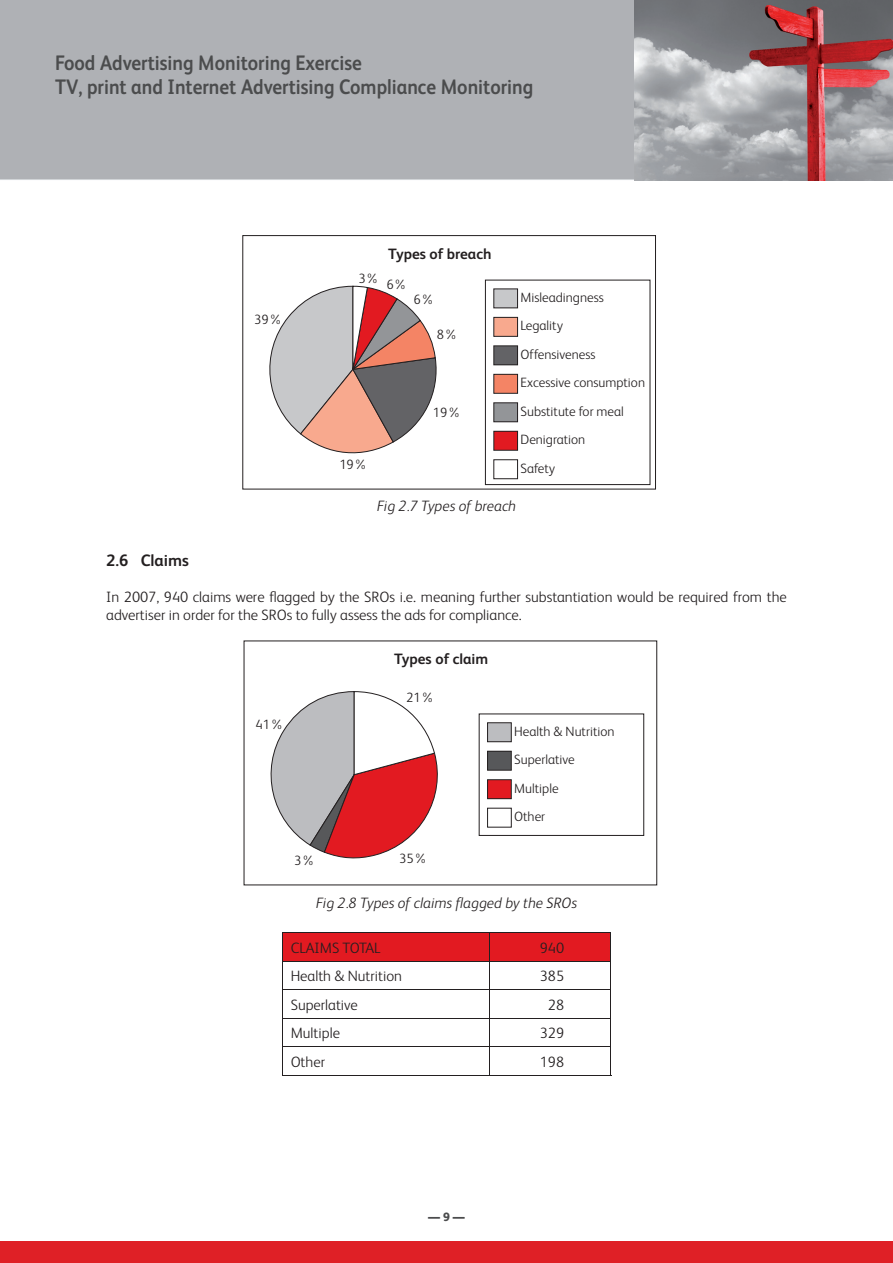
<style>
.page{position:relative;width:893px;height:1263px;background:#fff}
.page>*{position:absolute;margin:0;border:0;box-sizing:border-box;transform-origin:0 0}
.t1{font:700 21px/24px "FS Albert";color:#4b4c4d;scale:.9 1}
.t2{font:700 16.5px "FS Albert";color:#231f20}
.t3{font:300 15px/18px "FS Albert";color:#231f20}
.t4{font:italic 300 15px "FS Albert";color:#231f20}
.t5{font:700 15px "FS Albert";color:#231f20}
.t6{font:300 13.5px/28.5px "FS Albert";color:#231f20}
.t7{font:800 12px "FS Albert";color:#4b4c4d}
</style>
<div class="page">
<div style="left:0;top:0;width:634px;height:180px;background:#afb1b5"></div>
<div style="left:0;top:1241px;width:892px;height:22px;background:#df2026"></div>
<img style="left:634px;top:0;width:258px;height:180px">
<hr style="left:282px;top:932px;width:207px;height:1px;background:#231f20">
<hr style="left:489px;top:932px;width:122px;height:1px;background:#231f20">
<svg style="left:282px;top:933px;width:329px;height:142px"></svg>
<hr style="left:282px;top:1075px;width:329px;height:1px;background:#231f20">
<svg style="left:269px;top:286px;width:83px;height:168px"></svg>
<svg style="left:352px;top:279px;width:298px;height:206px"></svg>
<div style="left:242px;top:235px;width:414px;height:254px;border:1px solid #231f20"></div>
<svg style="left:270px;top:691px;width:374px;height:168px"></svg>
<h1 class="t1" style="left:55px;top:53px;width:533px">Food Advertising Monitoring Exercise<br>TV, print and Internet Advertising Compliance Monitoring</h1>
<p class="t5" style="left:388px;top:245px;width:105px">Types of breach</p>
<p class="t6" style="left:254px;top:306px;width:30px">39%</p>
<p class="t6" style="left:358px;top:269px;width:50px">3% 6%</p>
<p class="t6" style="left:413px;top:286px;width:22px">6%</p>
<p class="t6" style="left:437px;top:322px;width:22px">8%</p>
<p class="t6" style="left:339px;top:451px;width:30px">19%</p>
<p class="t6" style="left:433px;top:399px;width:30px">19%</p>
<p class="t6" style="left:520px;top:284px;width:126px">Misleadingness<br>Legality<br>Offensiveness<br>Excessive consumption<br>Substitute for meal<br>Denigration<br>Safety</p>
<p class="t4" style="left:377px;top:500px;width:141px">Fig 2.7 Types of breach</p>
<p class="t2" style="left:106px;top:554px;width:84px">2.6 Claims</p>
<p class="t3" style="left:106px;top:589px;width:682px">In 2007, 940 claims were flagged by the SROs i.e. meaning further substantiation would be required from the advertiser in order for the SROs to fully assess the ads for compliance.</p>
<p class="t5" style="left:394px;top:650px;width:96px">Types of claim</p>
<p class="t6" style="left:255px;top:711px;width:30px">41%</p>
<p class="t6" style="left:406px;top:685px;width:30px">21%</p>
<p class="t6" style="left:514px;top:718px;width:102px">Health &amp; Nutrition<br>Superlative<br>Multiple<br>Other</p>
<p class="t6" style="left:294px;top:848px;width:22px">3%</p>
<p class="t6" style="left:399px;top:846px;width:30px">35%</p>
<p class="t4" style="left:316px;top:897px;width:262px">Fig 2.8 Types of claims flagged by the SROs</p>
<p class="t3" style="left:291px;top:940px;width:91px">CLAIMS TOTAL</p>
<p class="t3" style="left:539px;top:940px;width:26px">940</p>
<p class="t3" style="left:291px;top:968px;width:113px">Health &amp; Nutrition</p>
<p class="t3" style="left:539px;top:968px;width:26px">385</p>
<p class="t3" style="left:291px;top:997px;width:69px">Superlative</p>
<p class="t3" style="left:548px;top:997px;width:18px">28</p>
<p class="t3" style="left:291px;top:1026px;width:51px">Multiple</p>
<p class="t3" style="left:539px;top:1026px;width:26px">329</p>
<p class="t3" style="left:291px;top:1054px;width:36px">Other</p>
<p class="t3" style="left:539px;top:1054px;width:26px">198</p>
<p class="t7" style="left:428px;top:1213px;width:38px">— 9 —</p>
</div>
